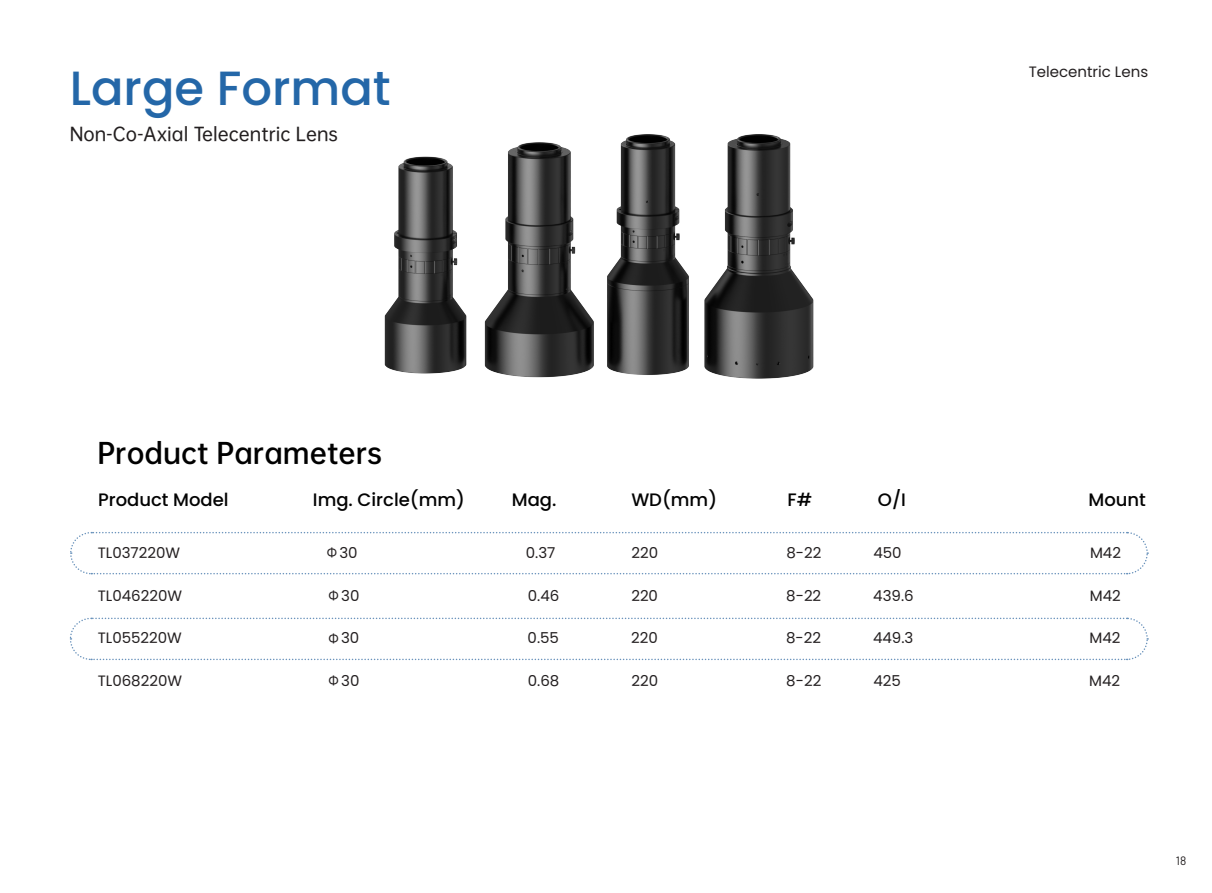
<style>
.page{position:relative;width:1212px;height:893px;background:#fff}
.page>*{position:absolute;margin:0;border:0;box-sizing:border-box;transform-origin:0 0}
.t1{font:500 48px "Poppins";color:#2467a8}
.t2{font:27px "OPPO Sans B";color:#000}
.t3{font:500 18px "Poppins";color:#030303}
.t4{font:18px "OPPO Sans M";color:#231f20}
.t5{font:15px "Poppins";color:#231f20}
.t6{font:12px "Barlow";color:#231f20}
.s1{font-family:"Kai Ti"}
</style>
<div class="page">
<img style="left:384px;top:134px;width:430px;height:245px">
<svg style="left:70px;top:531px;width:1079px;height:44px"></svg>
<svg style="left:69px;top:617px;width:1080px;height:44px"></svg>
<p class="t1" style="left:70px;top:60px;width:322px">Large Format</p>
<p class="t4" style="left:70px;top:119px;width:270px">Non-Co-Axial Telecentric Lens</p>
<p class="t5" style="left:1029px;top:63px;width:121px">Telecentric Lens</p>
<p class="t2" style="left:97px;top:430px;width:286px">Product Parameters</p>
<p class="t3" style="left:98px;top:490px;width:132px">Product Model</p>
<p class="t3" style="left:313px;top:490px;width:154px">Img. Circle(mm)</p>
<p class="t3" style="left:512px;top:490px;width:46px">Mag.</p>
<p class="t3" style="left:631px;top:490px;width:87px">WD(mm)</p>
<p class="t3" style="left:787px;top:490px;width:26px">F#</p>
<p class="t3" style="left:878px;top:490px;width:30px">O/I</p>
<p class="t3" style="left:1088px;top:490px;width:59px">Mount</p>
<p class="t5" style="left:98px;top:544px;width:84px">TL037220W</p>
<p class="t5" style="left:324px;top:544px;width:35px"><span class="s1">Φ</span>30</p>
<p class="t5" style="left:526px;top:544px;width:31px">0.37</p>
<p class="t5" style="left:631px;top:544px;width:28px">220</p>
<p class="t5" style="left:786px;top:544px;width:36px">8-22</p>
<p class="t5" style="left:873px;top:544px;width:30px">450</p>
<p class="t5" style="left:1090px;top:544px;width:32px">M42</p>
<p class="t5" style="left:98px;top:587px;width:86px">TL046220W</p>
<p class="t5" style="left:326px;top:587px;width:35px"><span class="s1">Φ</span>30</p>
<p class="t5" style="left:528px;top:587px;width:33px">0.46</p>
<p class="t5" style="left:631px;top:587px;width:28px">220</p>
<p class="t5" style="left:786px;top:587px;width:36px">8-22</p>
<p class="t5" style="left:873px;top:587px;width:42px">439.6</p>
<p class="t5" style="left:1090px;top:587px;width:32px">M42</p>
<p class="t5" style="left:98px;top:629px;width:86px">TL055220W</p>
<p class="t5" style="left:326px;top:629px;width:35px"><span class="s1">Φ</span>30</p>
<p class="t5" style="left:528px;top:629px;width:33px">0.55</p>
<p class="t5" style="left:631px;top:629px;width:28px">220</p>
<p class="t5" style="left:786px;top:629px;width:36px">8-22</p>
<p class="t5" style="left:873px;top:629px;width:42px">449.3</p>
<p class="t5" style="left:1089px;top:629px;width:32px">M42</p>
<p class="t5" style="left:98px;top:672px;width:86px">TL068220W</p>
<p class="t5" style="left:326px;top:672px;width:35px"><span class="s1">Φ</span>30</p>
<p class="t5" style="left:528px;top:672px;width:33px">0.68</p>
<p class="t5" style="left:631px;top:672px;width:28px">220</p>
<p class="t5" style="left:786px;top:672px;width:36px">8-22</p>
<p class="t5" style="left:873px;top:672px;width:29px">425</p>
<p class="t5" style="left:1089px;top:672px;width:32px">M42</p>
<p class="t6" style="left:1176px;top:852px;width:12px">18</p>
</div>
